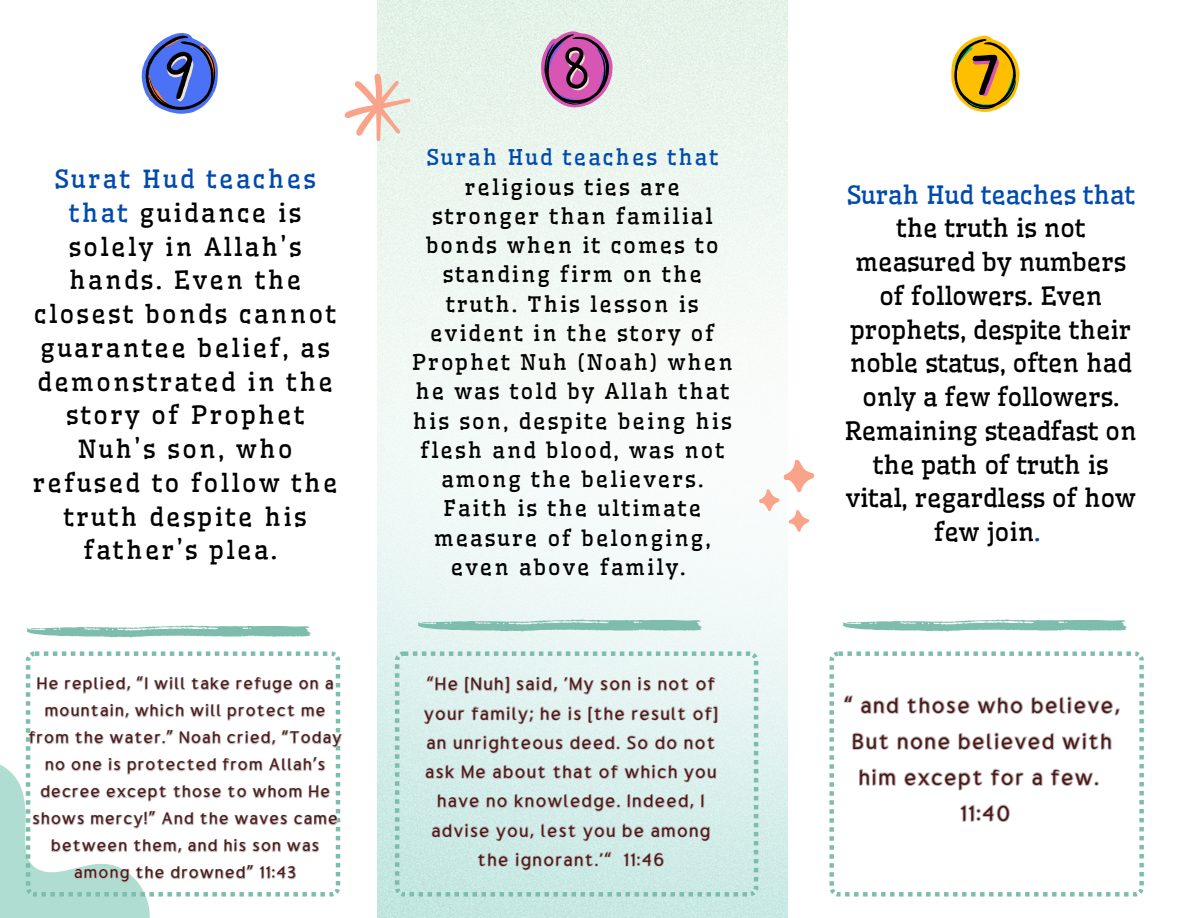
<style>
.page{position:relative;width:1188px;height:918px;background:#fff}
.page>*{position:absolute;margin:0;border:0;box-sizing:border-box;transform-origin:0 0}
.t1{font:26.1px/36px "Gumela Arabic";letter-spacing:.06em;color:#4e1616;text-align:center}
.t2{font:24.75px/33.8px "Wellfleet";color:#000;text-align:center}
.t3{font:24.75px/33.8px "Wellfleet";letter-spacing:.1em;color:#000;text-align:center}
.t4{font:21.6px/29.2px "Gumela Arabic";letter-spacing:.06em;color:#4e1616;text-align:center}
.t5{font:21.3px/29.2px "Wellfleet";letter-spacing:.1em;color:#000;text-align:center}
.t6{font:20.1px/27px "Gumela Arabic";letter-spacing:.06em;color:#4e1616;text-align:center}
.s1{color:#004aad}
</style>
<div class="page">
<svg style="left:0;top:687px;width:150px;height:231px;fill:#afddd1"></svg>
<img style="left:378px;top:0;width:409px;height:918px">
<svg style="left:345px;top:74px;width:65px;height:67px"></svg>
<svg style="left:418px;top:619px;width:285px;height:12px;background:#9dcdc1"></svg>
<svg style="left:27px;top:625px;width:284px;height:12px"></svg>
<svg style="left:758px;top:459px;width:57px;height:73px"></svg>
<svg style="left:829px;top:651px;width:315px;height:246px"></svg>
<svg style="left:843px;top:619px;width:284px;height:12px"></svg>
<svg style="left:395px;top:651px;width:363px;height:246px;background:#c9e7e1"></svg>
<svg style="left:26px;top:651px;width:314px;height:246px"></svg>
<svg style="left:951px;top:36px;width:69px;height:76px"></svg>
<svg style="left:541px;top:31px;width:72px;height:77px;background:#af6ea0"></svg>
<svg style="left:142px;top:33px;width:76px;height:81px"></svg>
<svg style="left:843px;top:685px;width:278px;height:112px"></svg>
<svg style="left:958px;top:803px;width:53px;height:21px"></svg>
<svg style="left:27px;top:668px;width:315px;height:220px"></svg>
<svg style="left:422px;top:660px;width:297px;height:212px;background:#d3e5e3"></svg>
<p class="t3" style="left:33px;top:162px;width:306px"><span class="s1">Surat Hud teaches that</span> guidance is solely in Allah’s hands. Even the closest bonds cannot guarantee belief, as demonstrated in the story of Prophet<br>Nuh’s son, who refused to follow the truth despite his father’s plea.</p>
<p class="t5" style="left:412px;top:143px;width:322px"><span class="s1">Surah Hud teaches that </span>religious ties are stronger than familial bonds when it comes to standing firm on the truth. This lesson is evident in the story of<br>Prophet Nuh (Noah) when he was told by Allah that his son, despite being his flesh and blood, was not among the believers.<br>Faith is the ultimate measure of belonging, even above family.</p>
<p class="t6" style="left:29px;top:672px;width:314px">He replied, “I will take refuge on a mountain, which will protect me from the water.” Noah cried, “Today no one is protected from Allah’s decree except those to whom He shows mercy!” And the waves came between them, and his son was among the drowned” 11:43</p>
<p class="t4" style="left:424px;top:672px;width:295px">"He [Nuh] said, 'My son is not of your family; he is [the result of] an unrighteous deed. So do not ask Me about that of which you have no knowledge. Indeed, I advise you, lest you be among the ignorant.'" 11:46</p>
<p class="t2" style="left:845px;top:178px;width:293px"><span class="s1">Surah Hud teaches that </span>the truth is not measured by numbers of followers. Even prophets, despite their noble status, often had only a few followers.<br>Remaining steadfast on the path of truth is vital, regardless of how few join<span class="s1">.</span></p>
<h1 class="t1" style="left:844px;top:690px;width:277px">“ and those who believe,<br>But none believed with him except for a few.<br>11:40</h1>
</div>
